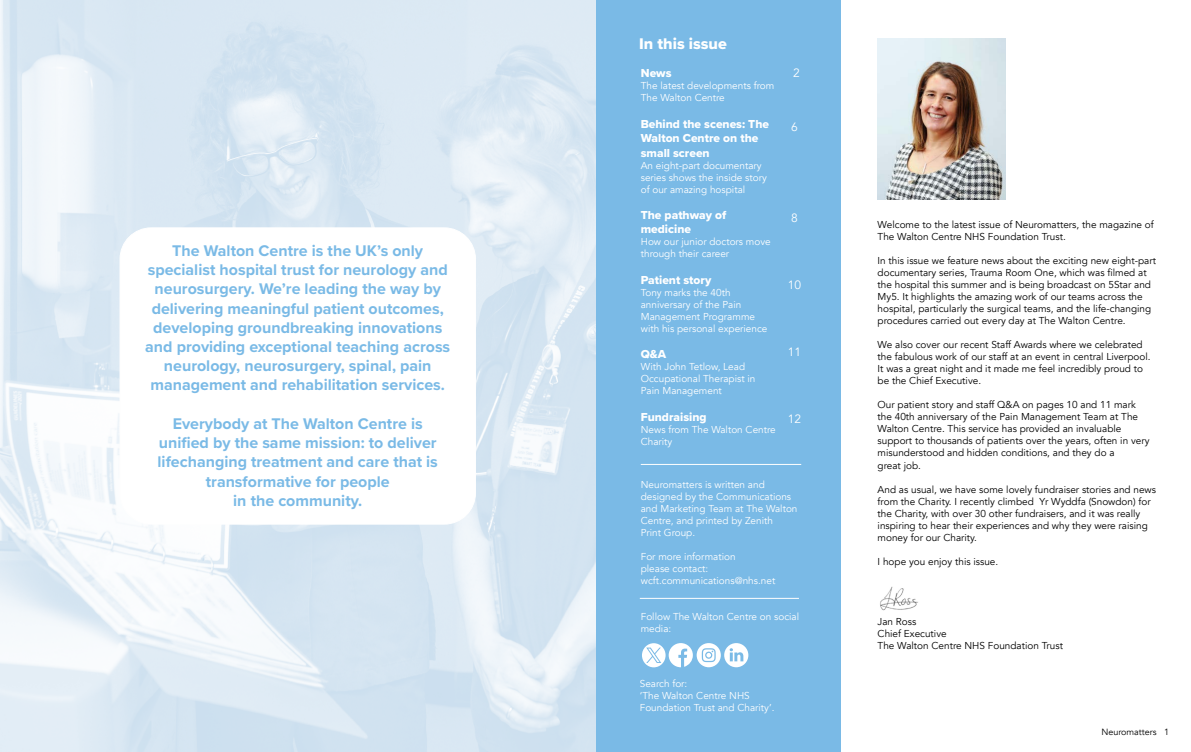
<style>
.page{position:relative;width:1191px;height:752px;background:#fff}
.page>*{position:absolute;margin:0;border:0;box-sizing:border-box;transform-origin:0 0}
.t1{font:700 16px/19.2px "Proxima Nova";color:#7abae6;text-align:center}
.t2{font:16px "Proxima Nova Extrabld";color:#fff}
.t3{font:12px/14.4px "Proxima Nova Extrabld";color:#fff}
.t4{font:12px "Avenir";color:#fff}
.t5{font:10px/12px "Avenir";color:#000101}
.t6{font:10px/12px "Avenir";color:#fff}
.t7{font:9px "Avenir";color:#000}
</style>
<div class="page">
<div style="left:595px;top:0;width:246px;height:751px;background:#7abae6"></div>
<hr style="left:641px;top:463px;width:160px;height:1px;background:#fff">
<hr style="left:640px;top:597px;width:159px;height:1px;background:#fff">
<img style="left:878px;top:39px;width:127px;height:160px">
<img style="left:880px;top:587px;width:38px;height:24px">
<svg style="left:642px;top:643px;width:106px;height:24px"></svg>
<img style="left:0;top:0;width:595px;height:751px">
<div style="left:120px;top:228px;width:355px;height:296px;background:#fff;border-radius:31px"></div>
<div style="left:119px;top:227px;width:357px;height:297px;border:1px solid #fff;border-radius:31px"></div>
<p class="t1" style="left:145px;top:240px;width:306px">The Walton Centre is the UK’s only specialist hospital trust for neurology and neurosurgery. We’re leading the way by delivering meaningful patient outcomes, developing groundbreaking innovations and providing exceptional teaching across neurology, neurosurgery, spinal, pain management and rehabilitation services.</p>
<h1 class="t1" style="left:158px;top:413px;width:282px">Everybody at The Walton Centre is unified by the same mission: to deliver lifechanging treatment and care that is transformative for people<br>in the community.</h1>
<h1 class="t2" style="left:639px;top:31px;width:89px">In this issue</h1>
<p class="t3" style="left:641px;top:66px;width:32px">News</p>
<p class="t6" style="left:641px;top:80px;width:135px">The latest developments from<br>The Walton Centre</p>
<p class="t3" style="left:641px;top:116px;width:130px">Behind the scenes: The<br>Walton Centre on the small screen</p>
<p class="t6" style="left:641px;top:159px;width:128px">An eight-part documentary series shows the inside story of our amazing hospital</p>
<p class="t3" style="left:641px;top:207px;width:87px">The pathway of medicine</p>
<p class="t6" style="left:641px;top:236px;width:131px">How our junior doctors move through their career</p>
<p class="t3" style="left:641px;top:272px;width:72px">Patient story</p>
<p class="t6" style="left:641px;top:286px;width:128px">Tony marks the 40th anniversary of the Pain<br>Management Programme with his personal experience</p>
<p class="t3" style="left:641px;top:347px;width:27px">Q&amp;A</p>
<p class="t6" style="left:641px;top:361px;width:116px">With John Tetlow, Lead<br>Occupational Therapist in<br>Pain Management</p>
<p class="t3" style="left:641px;top:409px;width:67px">Fundraising</p>
<p class="t6" style="left:641px;top:423px;width:136px">News from The Walton Centre<br>Charity</p>
<p class="t4" style="left:793px;top:66px;width:8px">2</p>
<p class="t4" style="left:791px;top:120px;width:8px">6</p>
<p class="t4" style="left:791px;top:210px;width:8px">8</p>
<p class="t4" style="left:787px;top:277px;width:15px">10</p>
<p class="t4" style="left:787px;top:344px;width:15px">11</p>
<p class="t4" style="left:787px;top:411px;width:15px">12</p>
<p class="t6" style="left:641px;top:478px;width:158px">Neuromatters is written and designed by the Communications and Marketing Team at The Walton<br>Centre, and printed by Zenith<br>Print Group.</p>
<p class="t6" style="left:641px;top:550px;width:136px">For more information<br>please contact: wcft.communications@nhs.net</p>
<p class="t6" style="left:641px;top:610px;width:160px">Follow The Walton Centre on social media:</p>
<p class="t6" style="left:640px;top:677px;width:136px">Search for:<br>‘The Walton Centre NHS<br>Foundation Trust and Charity’.</p>
<p class="t5" style="left:877px;top:219px;width:278px">Welcome to the latest issue of Neuromatters, the magazine of<br>The Walton Centre NHS Foundation Trust.</p>
<p class="t5" style="left:877px;top:255px;width:280px">In this issue we feature news about the exciting new eight-part documentary series, Trauma Room One, which was filmed at the hospital this summer and is being broadcast on 5Star and My5. It highlights the amazing work of our teams across the hospital, particularly the surgical teams, and the life-changing procedures carried out every day at The Walton Centre.</p>
<p class="t5" style="left:877px;top:339px;width:274px">We also cover our recent Staff Awards where we celebrated the fabulous work of our staff at an event in central Liverpool.<br>It was a great night and it made me feel incredibly proud to be the Chief Executive.</p>
<p class="t5" style="left:877px;top:399px;width:273px">Our patient story and staff Q&amp;A on pages 10 and 11 mark the 40th anniversary of the Pain Management Team at The Walton Centre. This service has provided an invaluable support to thousands of patients over the years, often in very misunderstood and hidden conditions, and they do a<br>great job.</p>
<p class="t5" style="left:877px;top:483px;width:280px">And as usual, we have some lovely fundraiser stories and news from the Charity. I recently climbed Yr Wyddfa (Snowdon) for the Charity, with over 30 other fundraisers, and it was really inspiring to hear their experiences and why they were raising money for our Charity.</p>
<p class="t5" style="left:877px;top:555px;width:122px">I hope you enjoy this issue.</p>
<p class="t5" style="left:877px;top:615px;width:187px">Jan Ross<br>Chief Executive<br>The Walton Centre NHS Foundation Trust</p>
<p class="t7" style="left:1101px;top:726px;width:69px">Neuromatters 1</p>
</div>
